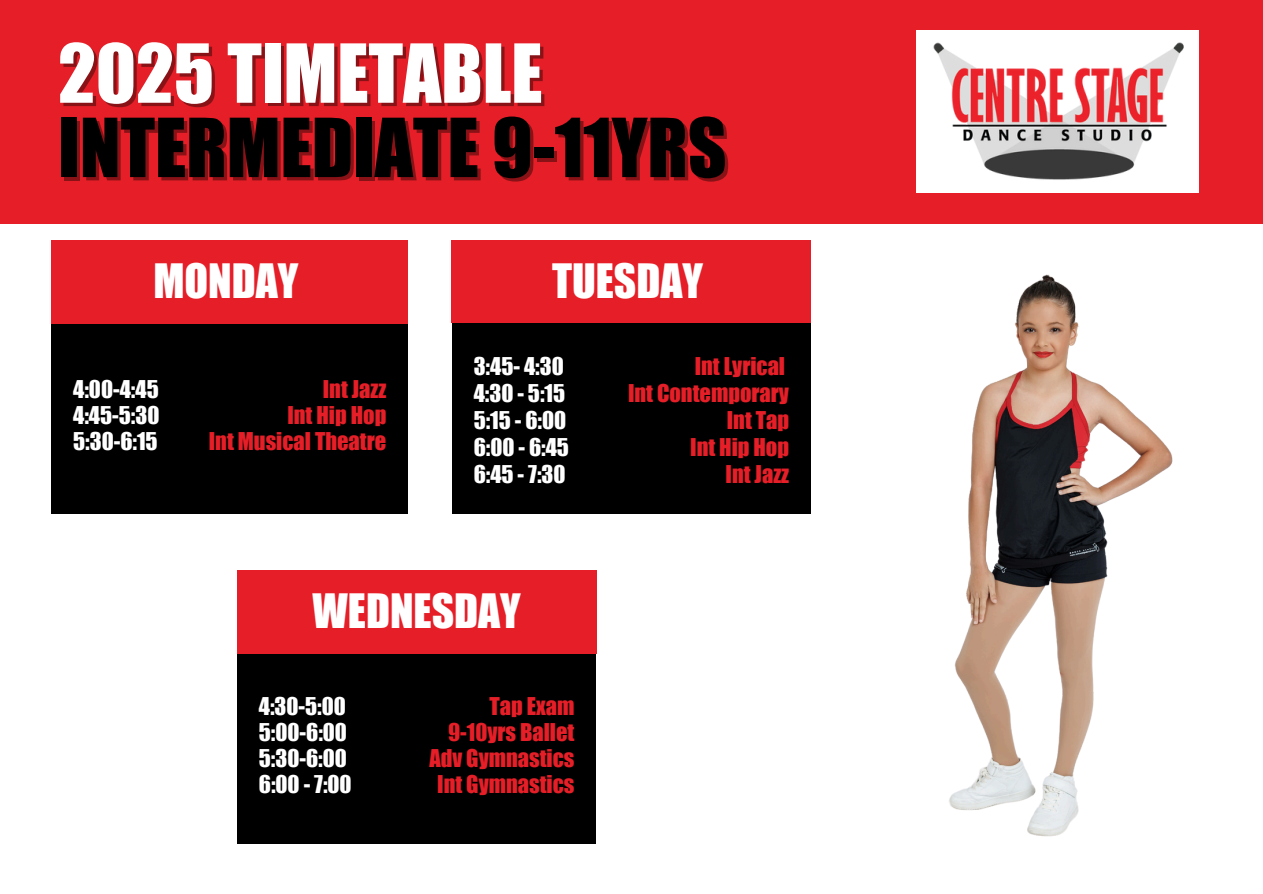
<style>
.page{position:relative;width:1263px;height:894px;background:#fff}
.page>*{position:absolute;margin:0;border:0;box-sizing:border-box;transform-origin:0 0}
.t1{font:75px "Impact";color:#000}
.t2{font:75px "Impact";color:#fff}
.t3{font:43.5px "Impact";color:#fff}
.t4{font:22.5px "Impact";color:#e51e27}
.t5{font:22.5px "Impact";color:#fff}
</style>
<div class="page">
<div style="left:0;top:0;width:1263px;height:223px;background:#e51e27"></div>
<img style="left:920px;top:30px;width:278px;height:163px">
<div style="left:51px;top:240px;width:357px;height:273px;background:#000"></div>
<div style="left:51px;top:240px;width:357px;height:83px;background:#e51e27"></div>
<div style="left:452px;top:240px;width:359px;height:273px;background:#000"></div>
<div style="left:452px;top:240px;width:359px;height:83px;background:#e51e27"></div>
<div style="left:237px;top:570px;width:359px;height:273px;background:#000"></div>
<div style="left:237px;top:570px;width:359px;height:83px;background:#e51e27"></div>
<img style="left:949px;top:274px;width:224px;height:563px">
<p class="t2" style="left:58px;top:27px;width:486px">2025 TIMETABLE</p>
<h1 class="t1" style="left:58px;top:101px;width:670px">INTERMEDIATE 9-11YRS</h1>
<h1 class="t3" style="left:153px;top:254px;width:147px">MONDAY</h1>
<h2 class="t5" style="left:73px;top:375px;width:87px">4:00-4:45</h2>
<p class="t5" style="left:73px;top:401px;width:88px">4:45-5:30</p>
<p class="t5" style="left:73px;top:427px;width:86px">5:30-6:15</p>
<p class="t4" style="left:323px;top:375px;width:65px">Int Jazz</p>
<p class="t4" style="left:287px;top:401px;width:100px">Int Hip Hop</p>
<p class="t4" style="left:209px;top:427px;width:179px">Int Musical Theatre</p>
<p class="t3" style="left:552px;top:254px;width:153px">TUESDAY</p>
<h2 class="t5" style="left:474px;top:352px;width:92px">3:45- 4:30</h2>
<p class="t5" style="left:474px;top:379px;width:93px">4:30 - 5:15</p>
<p class="t5" style="left:474px;top:406px;width:94px">5:15 - 6:00</p>
<p class="t5" style="left:474px;top:433px;width:97px">6:00 - 6:45</p>
<p class="t5" style="left:474px;top:460px;width:93px">6:45 - 7:30</p>
<p class="t4" style="left:695px;top:352px;width:92px">Int Lyrical</p>
<p class="t4" style="left:628px;top:379px;width:163px">Int Contemporary</p>
<p class="t4" style="left:727px;top:406px;width:64px">Int Tap</p>
<p class="t4" style="left:690px;top:433px;width:100px">Int Hip Hop</p>
<p class="t4" style="left:726px;top:460px;width:65px">Int Jazz</p>
<p class="t3" style="left:312px;top:584px;width:210px">WEDNESDAY</p>
<h2 class="t5" style="left:259px;top:692px;width:89px">4:30-5:00</h2>
<p class="t5" style="left:259px;top:718px;width:90px">5:00-6:00</p>
<p class="t5" style="left:259px;top:744px;width:90px">5:30-6:00</p>
<p class="t5" style="left:259px;top:770px;width:94px">6:00 - 7:00</p>
<p class="t4" style="left:489px;top:692px;width:87px">Tap Exam</p>
<p class="t4" style="left:448px;top:718px;width:128px">9-10yrs Ballet</p>
<p class="t4" style="left:429px;top:744px;width:147px">Adv Gymnastics</p>
<p class="t4" style="left:437px;top:770px;width:139px">Int Gymnastics</p>
</div>
